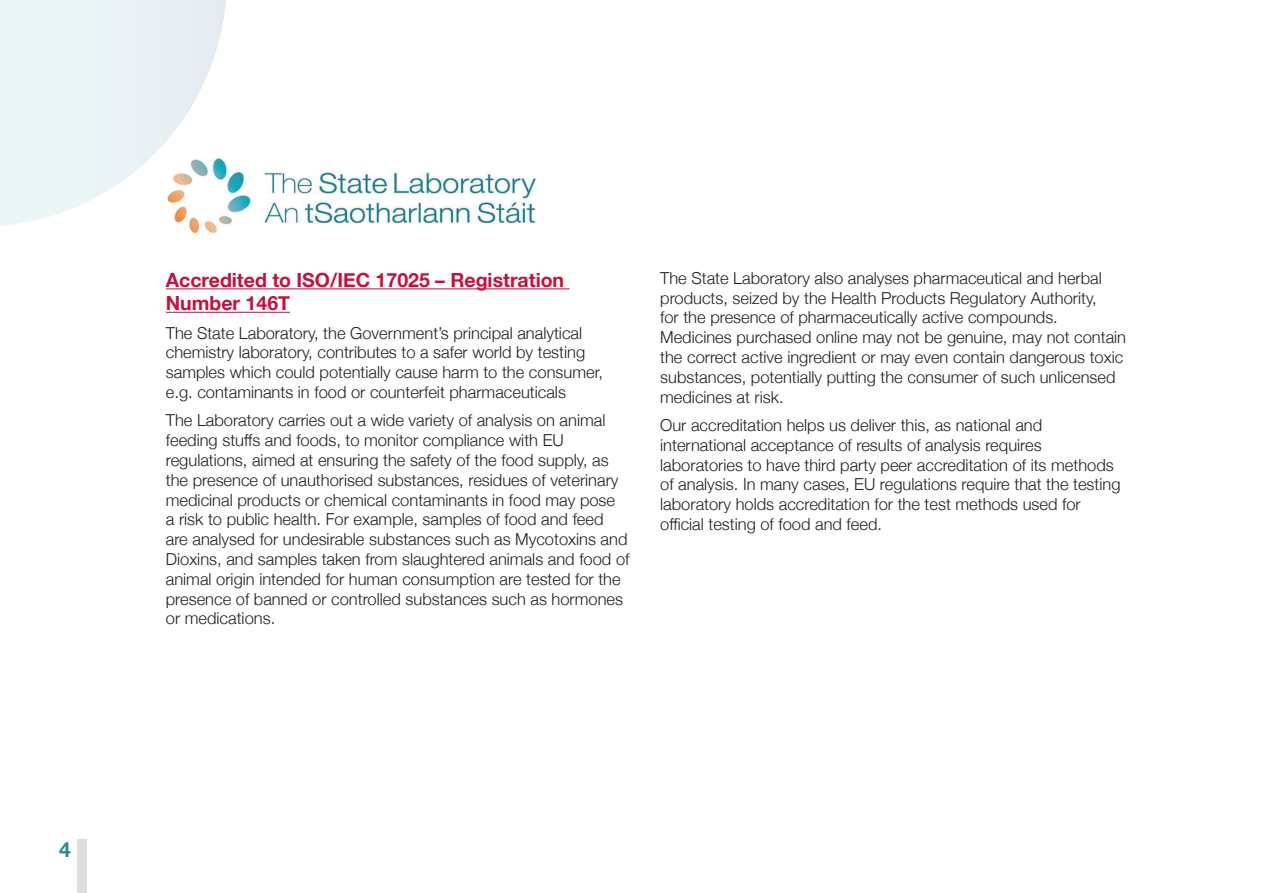
<style>
.page{position:relative;width:1263px;height:893px;background:#fff}
.page>*{position:absolute;margin:0;border:0;box-sizing:border-box;transform-origin:0 0}
.t1{font:700 21px "Helvetica Neue";color:#2a8c92}
.t2{font:700 19.5px/23.4px "Helvetica Neue";color:#c90e3a}
.t3{font:300 16.5px/19.8px "Helvetica Neue";color:#231f20}
</style>
<div class="page">
<svg style="left:0;top:0;width:226px;height:226px"></svg>
<hr style="left:166px;top:288px;width:404px;height:1px;background:#c90e3a">
<hr style="left:166px;top:312px;width:124px;height:1px;background:#c90e3a">
<img style="left:167px;top:158px;width:369px;height:75px">
<div style="left:77px;top:839px;width:10px;height:54px;background:#dcdddf"></div>
<p class="t1" style="left:59px;top:833px;width:13px">4</p>
<p class="t2" style="left:166px;top:269px;width:400px">Accredited to ISO/IEC 17025 – Registration<br>Number 146T</p>
<p class="t3" style="left:166px;top:322px;width:439px">The State Laboratory, the Government’s principal analytical chemistry laboratory, contributes to a safer world by testing samples which could potentially cause harm to the consumer, e.g. contaminants in food or counterfeit pharmaceuticals</p>
<p class="t3" style="left:166px;top:409px;width:465px">The Laboratory carries out a wide variety of analysis on animal feeding stuffs and foods, to monitor compliance with EU regulations, aimed at ensuring the safety of the food supply, as the presence of unauthorised substances, residues of veterinary medicinal products or chemical contaminants in food may pose<br>a risk to public health. For example, samples of food and feed are analysed for undesirable substances such as Mycotoxins and Dioxins, and samples taken from slaughtered animals and food of animal origin intended for human consumption are tested for the presence of banned or controlled substances such as hormones or medications.</p>
<p class="t3" style="left:660px;top:267px;width:467px">The State Laboratory also analyses pharmaceutical and herbal products, seized by the Health Products Regulatory Authority,<br>for the presence of pharmaceutically active compounds.<br>Medicines purchased online may not be genuine, may not contain the correct active ingredient or may even contain dangerous toxic substances, potentially putting the consumer of such unlicensed medicines at risk.</p>
<p class="t3" style="left:660px;top:414px;width:462px">Our accreditation helps us deliver this, as national and international acceptance of results of analysis requires laboratories to have third party peer accreditation of its methods of analysis. In many cases, EU regulations require that the testing laboratory holds accreditation for the test methods used for official testing of food and feed.</p>
</div>
